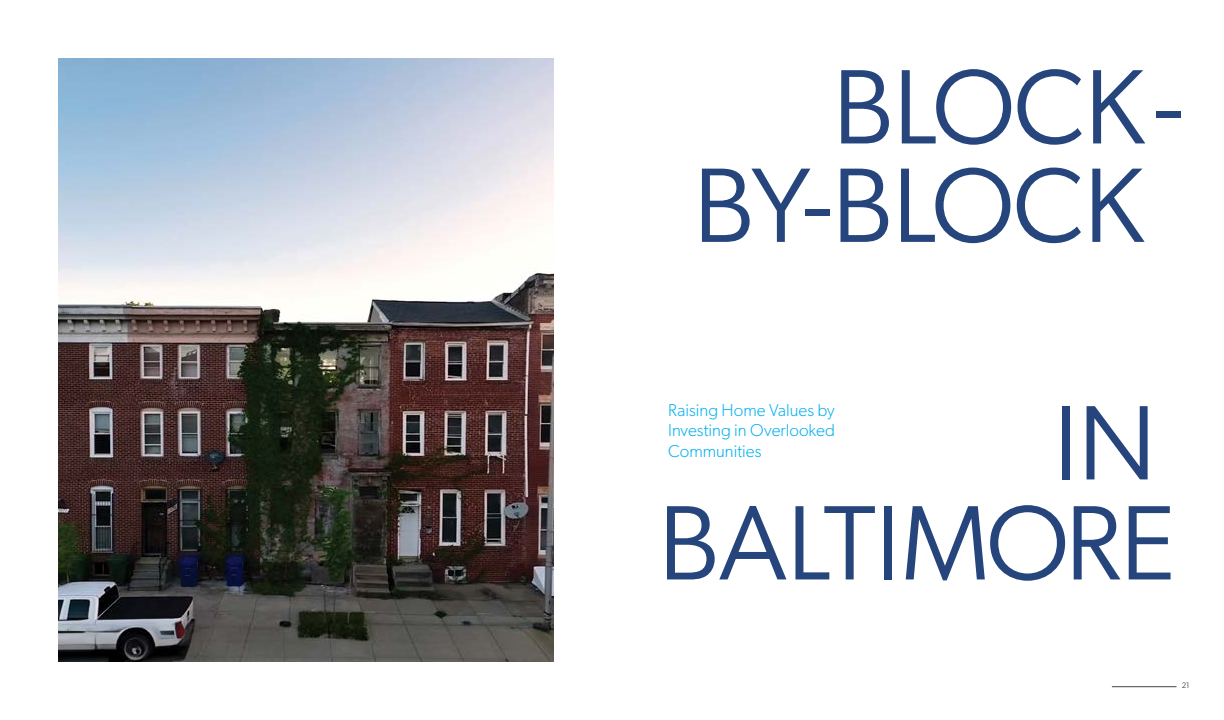
<style>
.page{position:relative;width:1224px;height:720px;background:#fff}
.page>*{position:absolute;margin:0;border:0;box-sizing:border-box;transform-origin:0 0}
.t1{font:106.2px/98.4px "Gibson";letter-spacing:-.005em;color:#25457c}
.t2{font:300 17.2px/20.7px "Gibson";color:#00aeef;text-align:justify}
.t3{font:8px "Gibson";color:#434343}
</style>
<div class="page">
<img style="left:58px;top:58px;width:496px;height:604px">
<hr style="left:1112px;top:686px;width:65px;height:1px;background:#434343">
<h1 class="t1" style="left:693px;top:56px;width:491px;text-indent:139px">BLOCK-<br>BY-BLOCK</h1>
<p class="t2" style="left:668px;top:399px;width:168px">Raising Home Values by Investing in Overlooked Communities</p>
<h1 class="t1" style="left:1053px;top:392px;width:105px">IN</h1>
<h1 class="t1" style="left:658px;top:492px;width:519px">BALTIMORE</h1>
<p class="t3" style="left:1182px;top:681px;width:9px">21</p>
</div>
